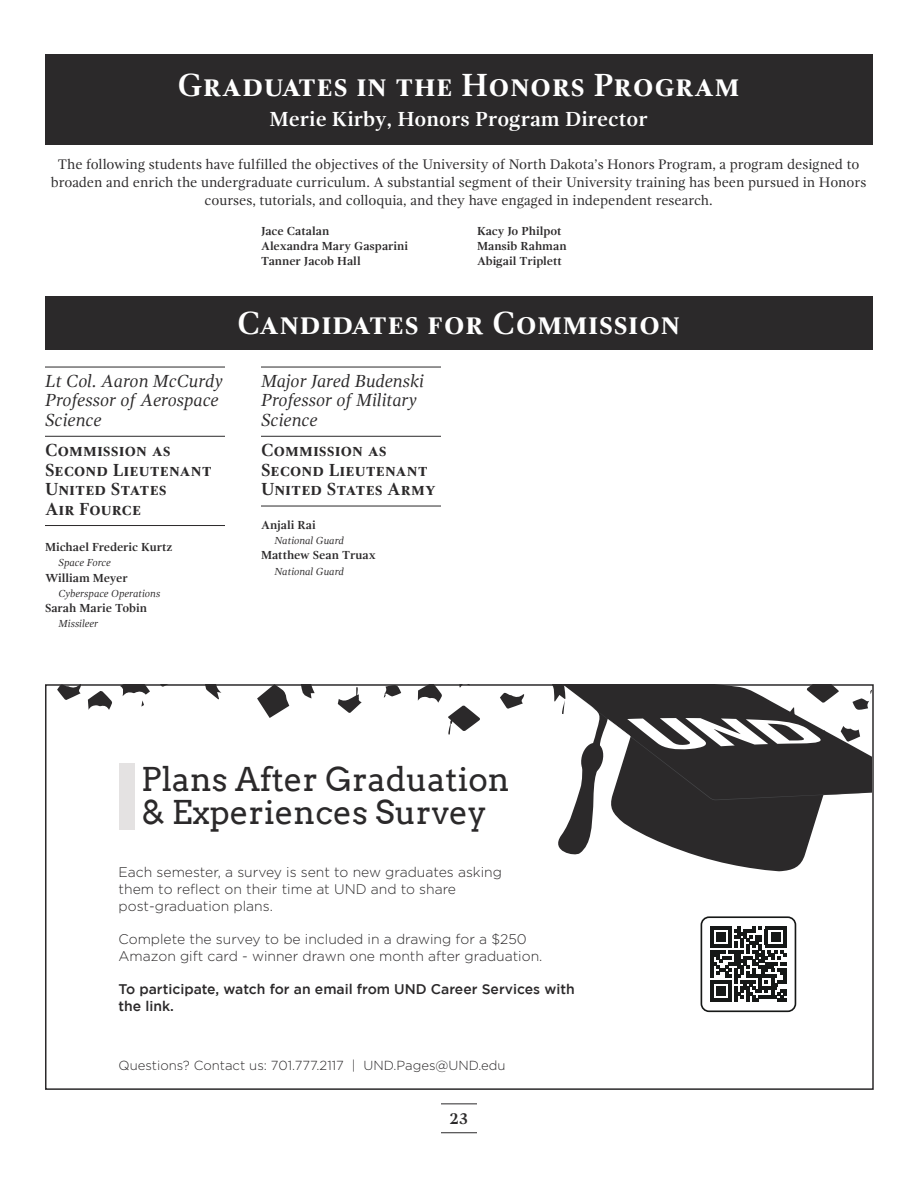
<style>
.page{position:relative;width:918px;height:1188px;background:#fff}
.page>*{position:absolute;margin:0;border:0;box-sizing:border-box;transform-origin:0 0}
.t1{font:700 33px "Gandhi Serif";color:#fff}
.t2{font:32.85px/33.8px "Arvo";color:#2b292a}
.t3{font:700 21px "Gandhi Serif";color:#fff}
.t4{font:700 18px/19.5px "Gandhi Serif";color:#2b292a}
.t5{font:italic 18px/19.5px "Gandhi Serif";color:#2b292a}
.t6{font:700 16.5px "Gandhi Serif";color:#2b292a}
.t7{font:14.25px/18px "Gandhi Serif";color:#2b292a;text-align:center}
.t8{font:300 13.95px/16.8px "Gotham";color:#2b292a}
.t9{font:500 13.95px/16.8px "Gotham";color:#2b292a}
.t10{font:300 13.2px "Gotham";color:#2b292a}
.t11{font:700 12px/15.3px "Gandhi Serif";color:#2b292a}
.t12{font:italic 10.5px "Gandhi Serif";color:#2b292a}
</style>
<div class="page">
<hr style="left:441px;top:1103px;width:36px;height:1px;background:#2b292a">
<hr style="left:441px;top:1132px;width:36px;height:1px;background:#2b292a">
<hr style="left:45px;top:367px;width:180px;height:1px;background:#2b292a">
<hr style="left:45px;top:436px;width:180px;height:1px;background:#2b292a">
<hr style="left:45px;top:525px;width:180px;height:1px;background:#2b292a">
<hr style="left:261px;top:367px;width:180px;height:1px;background:#2b292a">
<hr style="left:261px;top:436px;width:180px;height:1px;background:#2b292a">
<hr style="left:261px;top:506px;width:180px;height:1px;background:#2b292a">
<div style="left:45px;top:296px;width:828px;height:54px;background:#2b292a"></div>
<div style="left:45px;top:54px;width:828px;height:79px;background:#2b292a"></div>
<div style="left:45px;top:69px;width:828px;height:75px;background:#2b292a"></div>
<svg style="left:711px;top:927px;width:75px;height:75px"></svg>
<hr style="left:711px;top:999px;width:21px;height:3px;background:#161817">
<div style="left:717px;top:987px;width:9px;height:9px;background:#161817"></div>
<div style="left:701px;top:916px;width:95px;height:96px;border:2px solid #161817;border-radius:8px"></div>
<div style="left:119px;top:763px;width:15px;height:67px;background:#e4e2e2"></div>
<svg style="left:418px;top:687px;width:24px;height:16px"></svg>
<svg style="left:384px;top:687px;width:17px;height:11px"></svg>
<svg style="left:500px;top:693px;width:24px;height:16px"></svg>
<svg style="left:448px;top:706px;width:32px;height:29px"></svg>
<svg style="left:553px;top:687px;width:23px;height:168px"></svg>
<svg style="left:576px;top:687px;width:295px;height:184px"></svg>
<svg style="left:257px;top:687px;width:32px;height:31px"></svg>
<svg style="left:57px;top:687px;width:24px;height:13px"></svg>
<svg style="left:205px;top:687px;width:16px;height:12px"></svg>
<svg style="left:301px;top:687px;width:14px;height:12px"></svg>
<svg style="left:338px;top:687px;width:24px;height:26px"></svg>
<svg style="left:88px;top:691px;width:24px;height:19px"></svg>
<svg style="left:121px;top:687px;width:29px;height:20px"></svg>
<div style="left:45px;top:684px;width:829px;height:406px;border:2px solid #2b292a"></div>
<h1 class="t1" style="left:177px;top:72px;width:564px">Graduates in the Honors Program</h1>
<h3 class="t3" style="left:269px;top:111px;width:380px">Merie Kirby, Honors Program Director</h3>
<p class="t7" style="left:51px;top:157px;width:817px">The following students have fulfilled the objectives of the University of North Dakota’s Honors Program, a program designed to broaden and enrich the undergraduate curriculum. A substantial segment of their University training has been pursued in Honors courses, tutorials, and colloquia, and they have engaged in independent research.</p>
<p class="t11" style="left:261px;top:224px;width:149px">Jace Catalan<br>Alexandra Mary Gasparini<br>Tanner Jacob Hall</p>
<p class="t11" style="left:477px;top:224px;width:91px">Kacy Jo Philpot<br>Mansib Rahman<br>Abigail Triplett</p>
<p class="t5" style="left:45px;top:373px;width:179px">Lt Col. Aaron McCurdy<br>Professor of Aerospace<br>Science</p>
<p class="t4" style="left:45px;top:442px;width:168px">Commission as<br>Second Lieutenant<br>United States<br>Air Fource</p>
<p class="t11" style="left:45px;top:541px;width:129px">Michael Frederic Kurtz</p>
<p class="t12" style="left:59px;top:559px;width:54px">Space Force</p>
<p class="t11" style="left:45px;top:571px;width:84px">William Meyer</p>
<p class="t12" style="left:59px;top:589px;width:103px">Cyberspace Operations</p>
<p class="t11" style="left:45px;top:602px;width:103px">Sarah Marie Tobin</p>
<p class="t12" style="left:59px;top:620px;width:41px">Missileer</p>
<h1 class="t1" style="left:237px;top:310px;width:445px">Candidates for Commission</h1>
<p class="t5" style="left:261px;top:373px;width:165px">Major Jared Budenski<br>Professor of Military<br>Science</p>
<p class="t4" style="left:261px;top:442px;width:176px">Commission as<br>Second Lieutenant<br>United States Army</p>
<p class="t11" style="left:261px;top:518px;width:56px">Anjali Rai</p>
<p class="t12" style="left:275px;top:536px;width:71px">National Guard</p>
<p class="t11" style="left:261px;top:549px;width:116px">Matthew Sean Truax</p>
<p class="t12" style="left:275px;top:567px;width:71px">National Guard</p>
<h2 class="t2" style="left:141px;top:762px;width:370px">Plans After Graduation &amp; Experiences Survey</h2>
<p class="t8" style="left:119px;top:865px;width:385px">Each semester, a survey is sent to new graduates asking them to reflect on their time at UND and to share post-graduation plans.</p>
<p class="t8" style="left:119px;top:932px;width:425px">Complete the survey to be included in a drawing for a $250<br>Amazon gift card - winner drawn one month after graduation.</p>
<p class="t9" style="left:119px;top:981px;width:458px">To participate, watch for an email from UND Career Services with the link.</p>
<p class="t10" style="left:119px;top:1060px;width:388px">Questions? Contact us: 701.777.2117 | UND.Pages@UND.edu</p>
<p class="t6" style="left:450px;top:1112px;width:20px">23</p>
</div>
